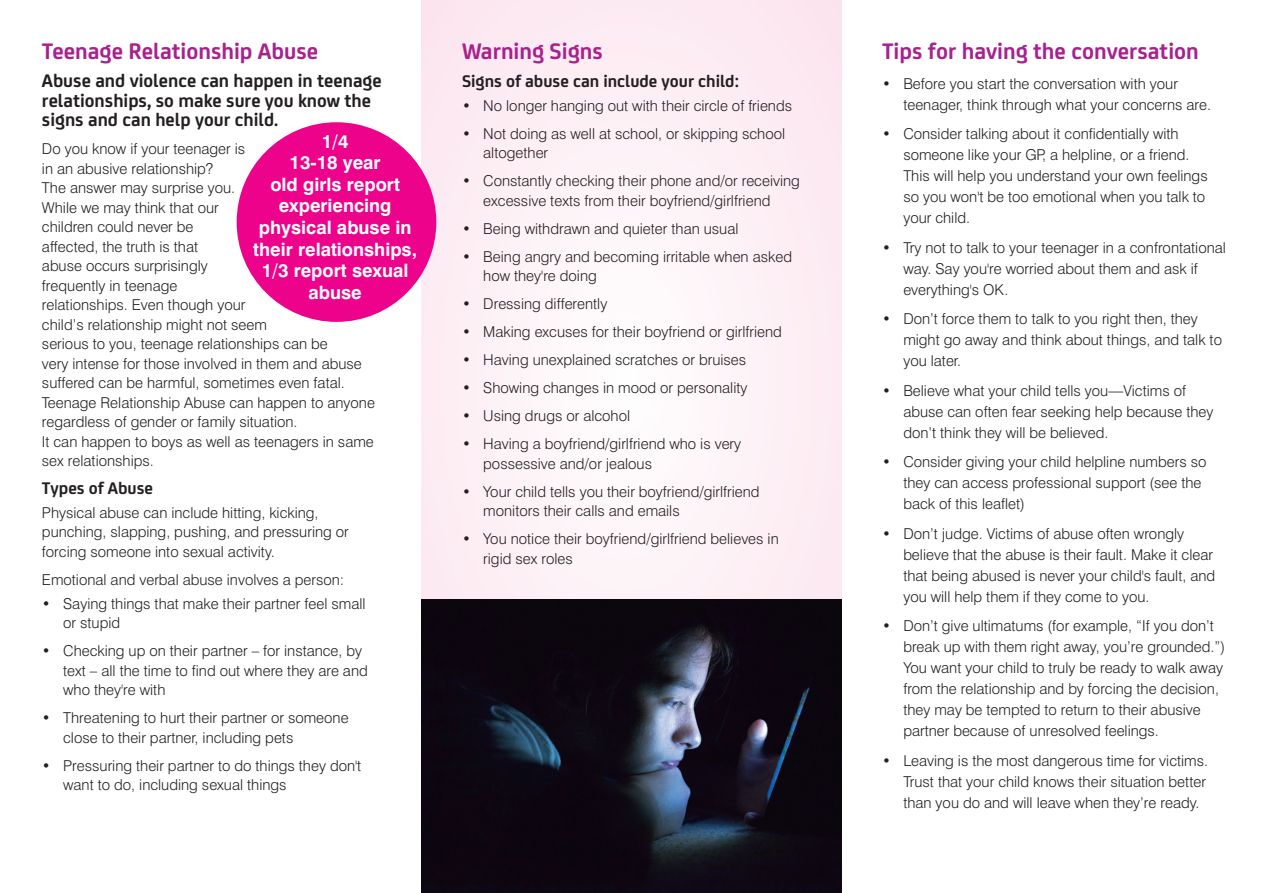
<style>
.page{position:relative;width:1263px;height:893px;background:#fff}
.page>*{position:absolute;margin:0;border:0;box-sizing:border-box;transform-origin:0 0}
.t1{font:700 24px "FS Joey";color:#a8218e}
.t2{font:700 19.5px/19.5px "FS Joey";color:#231f20}
.t3{font:700 18.45px/21.6px "Swiss 721 BT";color:#fff;text-align:center}
.t4{font:700 18px "FS Joey";color:#231f20}
.t5{font:300 15px/19.5px "Swiss 721 BT";color:#231f20}
</style>
<div class="page">
<div style="left:294px;top:0;width:664px;height:893px;background:#fdf0f5"></div>
<img style="left:421px;top:600px;width:421px;height:293px">
<div style="left:0;top:0;width:421px;height:893px;background:#fff"></div>
<div style="left:842px;top:0;width:421px;height:893px;background:#fff"></div>
<div style="left:237px;top:122px;width:199px;height:200px;background:#ed028c;border-radius:50%"></div>
<h1 class="t1" style="left:42px;top:43px;width:278px">Teenage Relationship Abuse</h1>
<h2 class="t2" style="left:42px;top:72px;width:341px">Abuse and violence can happen in teenage relationships, so make sure you know the signs and can help your child.</h2>
<p class="t5" style="left:42px;top:140px;width:334px">Do you know if your teenager is<br>in an abusive relationship?<br>The answer may surprise you.<br>While we may think that our<br>children could never be<br>affected, the truth is that<br>abuse occurs surprisingly<br>frequently in teenage<br>relationships. Even though your<br>child’s relationship might not seem<br>serious to you, teenage relationships can be<br>very intense for those involved in them and abuse suffered can be harmful, sometimes even fatal.<br>Teenage Relationship Abuse can happen to anyone regardless of gender or family situation.<br>It can happen to boys as well as teenagers in same sex relationships.</p>
<p class="t4" style="left:42px;top:482px;width:113px">Types of Abuse</p>
<p class="t5" style="left:42px;top:504px;width:308px">Physical abuse can include hitting, kicking, punching, slapping, pushing, and pressuring or forcing someone into sexual activity.</p>
<p class="t5" style="left:42px;top:571px;width:304px">Emotional and verbal abuse involves a person:</p>
<p class="t5" style="left:63px;top:595px;width:304px;text-indent:-21px">• Saying things that make their partner feel small or stupid</p>
<p class="t5" style="left:63px;top:642px;width:306px;text-indent:-21px">• Checking up on their partner – for instance, by text – all the time to find out where they are and who they're with</p>
<p class="t5" style="left:63px;top:709px;width:287px;text-indent:-21px">• Threatening to hurt their partner or someone close to their partner, including pets</p>
<p class="t5" style="left:63px;top:757px;width:300px;text-indent:-21px">• Pressuring their partner to do things they don't want to do, including sexual things</p>
<p class="t3" style="left:253px;top:132px;width:165px">1/4<br>13-18 year<br>old girls report experiencing physical abuse in their relationships,<br>1/3 report sexual abuse</p>
<h1 class="t1" style="left:462px;top:43px;width:142px">Warning Signs</h1>
<p class="t4" style="left:462px;top:75px;width:278px">Signs of abuse can include your child:</p>
<p class="t5" style="left:462px;top:97px;width:332px">• No longer hanging out with their circle of friends</p>
<p class="t5" style="left:483px;top:125px;width:303px;text-indent:-21px">• Not doing as well at school, or skipping school altogether</p>
<p class="t5" style="left:462px;top:173px;width:339px;text-align:center">• Constantly checking their phone and/or receiving excessive texts from their boyfriend/girlfriend</p>
<p class="t5" style="left:462px;top:220px;width:278px">• Being withdrawn and quieter than usual</p>
<p class="t5" style="left:483px;top:248px;width:310px;text-indent:-21px">• Being angry and becoming irritable when asked how they're doing</p>
<p class="t5" style="left:462px;top:296px;width:147px">• Dressing differently</p>
<p class="t5" style="left:462px;top:324px;width:321px">• Making excuses for their boyfriend or girlfriend</p>
<p class="t5" style="left:462px;top:352px;width:286px">• Having unexplained scratches or bruises</p>
<p class="t5" style="left:462px;top:380px;width:287px">• Showing changes in mood or personality</p>
<p class="t5" style="left:462px;top:408px;width:170px">• Using drugs or alcohol</p>
<p class="t5" style="left:483px;top:436px;width:259px;text-indent:-21px">• Having a boyfriend/girlfriend who is very possessive and/or jealous</p>
<p class="t5" style="left:483px;top:483px;width:278px;text-indent:-21px">• Your child tells you their boyfriend/girlfriend monitors their calls and emails</p>
<p class="t5" style="left:483px;top:531px;width:297px;text-indent:-21px">• You notice their boyfriend/girlfriend believes in rigid sex roles</p>
<h1 class="t1" style="left:882px;top:43px;width:318px">Tips for having the conversation</h1>
<p class="t5" style="left:903px;top:74px;width:309px;line-height:21px;text-indent:-21px">• Before you start the conversation with your teenager, think through what your concerns are.</p>
<p class="t5" style="left:903px;top:125px;width:306px;line-height:21px;text-indent:-21px">• Consider talking about it confidentially with someone like your GP, a helpline, or a friend.<br>This will help you understand your own feelings so you won't be too emotional when you talk to your child.</p>
<p class="t5" style="left:903px;top:238px;width:324px;line-height:21px;text-indent:-21px">• Try not to talk to your teenager in a confrontational way. Say you're worried about them and ask if everything's OK.</p>
<p class="t5" style="left:903px;top:310px;width:320px;line-height:21px;text-indent:-21px">• Don’t force them to talk to you right then, they might go away and think about things, and talk to you later.</p>
<p class="t5" style="left:903px;top:381px;width:312px;line-height:21px;text-indent:-21px">• Believe what your child tells you—Victims of abuse can often fear seeking help because they don’t think they will be believed.</p>
<p class="t5" style="left:903px;top:453px;width:305px;line-height:21px;text-indent:-21px">• Consider giving your child helpline numbers so they can access professional support (see the back of this leaflet)</p>
<p class="t5" style="left:903px;top:524px;width:313px;line-height:21px;text-indent:-21px">• Don’t judge. Victims of abuse often wrongly believe that the abuse is their fault. Make it clear that being abused is never your child's fault, and you will help them if they come to you.</p>
<p class="t5" style="left:903px;top:617px;width:323px;line-height:21px;text-indent:-21px">• Don’t give ultimatums (for example, “If you don’t break up with them right away, you’re grounded.”)<br>You want your child to truly be ready to walk away from the relationship and by forcing the decision, they may be tempted to return to their abusive partner because of unresolved feelings.</p>
<p class="t5" style="left:903px;top:751px;width:306px;line-height:21px;text-indent:-21px">• Leaving is the most dangerous time for victims.<br>Trust that your child knows their situation better than you do and will leave when they’re ready.</p>
</div>
